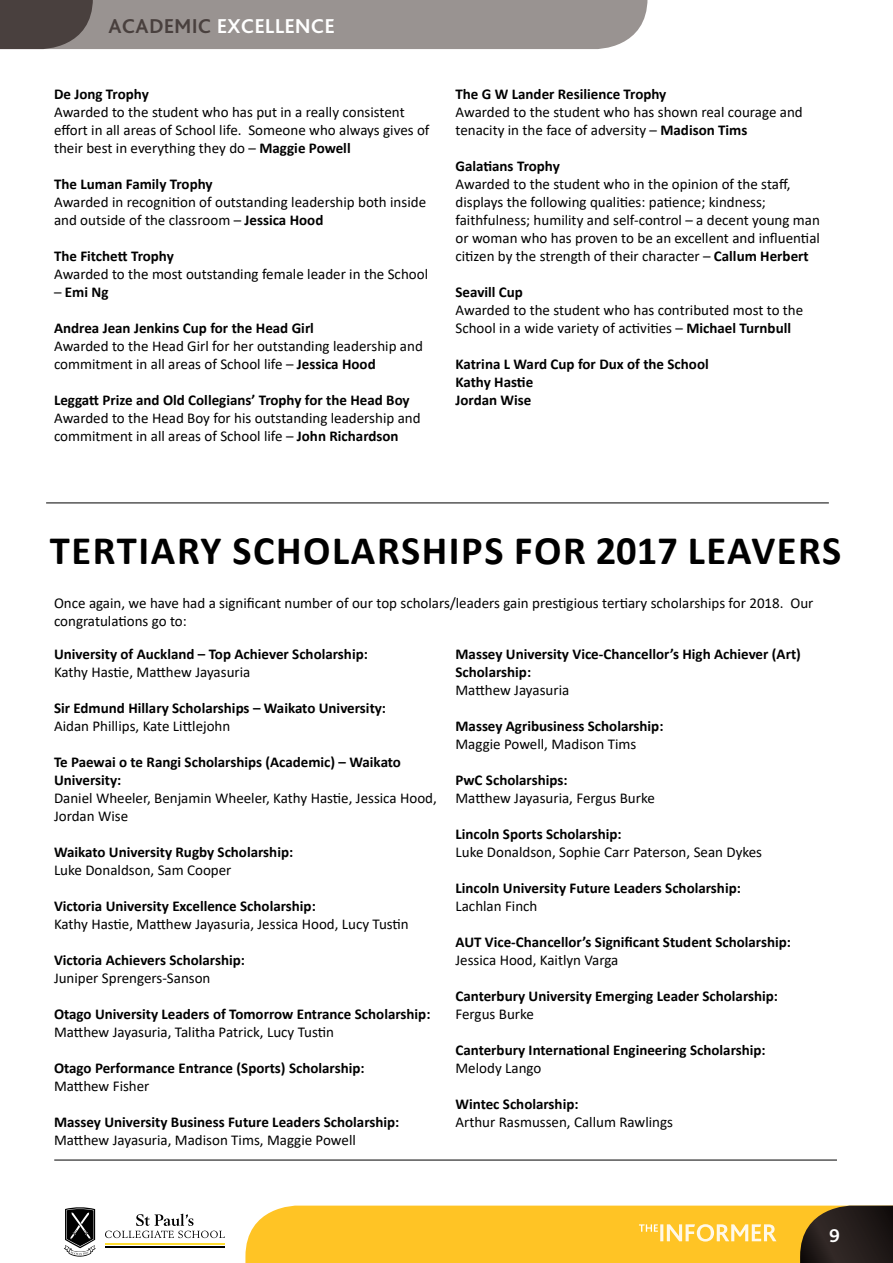
<style>
.page{position:relative;width:893px;height:1263px;background:#fff}
.page>*{position:absolute;margin:0;border:0;box-sizing:border-box;transform-origin:0 0}
.t1{font:700 40.5px "Calibri";letter-spacing:.04em;color:#000}
.t2{font:700 21px "Bliss CE";letter-spacing:.03em;color:#fff}
.t3{font:700 19.5px "Bliss CE";color:#fff}
.t4{font:15px/18px "Calibri";color:#000}
.t5{font:700 15px/18px "Calibri";color:#000}
.s1{color:#49403e}
.s2{font-weight:700}
.s3{font-weight:400}
</style>
<div class="page">
<svg style="left:0;top:0;width:647px;height:49px;background:#908a88"></svg>
<hr style="left:105px;top:1243px;width:120px;height:2px;background:#ffdd30">
<hr style="left:105px;top:1246px;width:120px;height:1px;background:#000">
<svg style="left:64px;top:1207px;width:32px;height:49px"></svg>
<svg style="left:105px;top:1213px;width:120px;height:25px"></svg>
<svg style="left:245px;top:1205px;width:648px;height:58px;background:#e4b22f"></svg>
<hr style="left:54px;top:1160px;width:783px;height:1px;background:#000">
<hr style="left:46px;top:502px;width:783px;height:1px;background:#000">
<h2 class="t2" style="left:108px;top:15px;width:228px"><span class="s1">ACADEMIC</span> EXCELLENCE</h2>
<p class="t5" style="left:54px;top:84px;width:96px">De Jong Trophy</p>
<p class="t4" style="left:54px;top:102px;width:377px">Awarded to the student who has put in a really consistent effort in all areas of School life. Someone who always gives of their best in everything they do – <span class="s2">Maggie Powell</span></p>
<p class="t5" style="left:54px;top:174px;width:160px">The Luman Family Trophy</p>
<p class="t4" style="left:54px;top:192px;width:374px">Awarded in recognition of outstanding leadership both inside and outside of the classroom – <span class="s2">Jessica Hood</span></p>
<p class="t5" style="left:54px;top:246px;width:121px">The Fitchett Trophy</p>
<p class="t4" style="left:54px;top:264px;width:376px">Awarded to the most outstanding female leader in the School</p>
<p class="t5" style="left:54px;top:282px;width:56px"><span class="s3">–</span> Emi Ng</p>
<p class="t5" style="left:54px;top:318px;width:261px">Andrea Jean Jenkins Cup for the Head Girl</p>
<p class="t4" style="left:54px;top:336px;width:370px">Awarded to the Head Girl for her outstanding leadership and commitment in all areas of School life – <span class="s2">Jessica Hood</span></p>
<p class="t5" style="left:54px;top:390px;width:357px">Leggatt Prize and Old Collegians’ Trophy for the Head Boy</p>
<p class="t4" style="left:54px;top:408px;width:368px">Awarded to the Head Boy for his outstanding leadership and commitment in all areas of School life – <span class="s2">John Richardson</span></p>
<p class="t5" style="left:455px;top:84px;width:212px">The G W Lander Resilience Trophy</p>
<p class="t4" style="left:455px;top:102px;width:349px">Awarded to the student who has shown real courage and tenacity in the face of adversity – <span class="s2">Madison Tims</span></p>
<p class="t5" style="left:455px;top:156px;width:106px">Galatians Trophy</p>
<p class="t4" style="left:455px;top:174px;width:366px">Awarded to the student who in the opinion of the staff, displays the following qualities: patience; kindness; faithfulness; humility and self-control – a decent young man or woman who has proven to be an excellent and influential citizen by the strength of their character – <span class="s2">Callum Herbert</span></p>
<p class="t5" style="left:455px;top:282px;width:69px">Seavill Cup</p>
<p class="t4" style="left:455px;top:300px;width:349px">Awarded to the student who has contributed most to the<br>School in a wide variety of activities – <span class="s2">Michael Turnbull</span></p>
<p class="t5" style="left:455px;top:354px;width:255px">Katrina L Ward Cup for Dux of the School<br>Kathy Hastie<br>Jordan Wise</p>
<h1 class="t1" style="left:50px;top:521px;width:793px">TERTIARY SCHOLARSHIPS FOR 2017 LEAVERS</h1>
<p class="t4" style="left:54px;top:594px;width:761px">Once again, we have had a significant number of our top scholars/leaders gain prestigious tertiary scholarships for 2018. Our congratulations go to:</p>
<p class="t5" style="left:54px;top:645px;width:315px">University of Auckland – Top Achiever Scholarship:</p>
<p class="t4" style="left:54px;top:663px;width:198px">Kathy Hastie, Matthew Jayasuria</p>
<p class="t5" style="left:54px;top:699px;width:334px">Sir Edmund Hillary Scholarships – Waikato University:</p>
<p class="t4" style="left:54px;top:717px;width:178px">Aidan Phillips, Kate Littlejohn</p>
<p class="t5" style="left:54px;top:753px;width:349px">Te Paewai o te Rangi Scholarships (Academic) – Waikato<br>University:</p>
<p class="t4" style="left:54px;top:789px;width:384px">Daniel Wheeler, Benjamin Wheeler, Kathy Hastie, Jessica Hood,<br>Jordan Wise</p>
<p class="t5" style="left:54px;top:843px;width:241px">Waikato University Rugby Scholarship:</p>
<p class="t4" style="left:54px;top:861px;width:179px">Luke Donaldson, Sam Cooper</p>
<p class="t5" style="left:54px;top:897px;width:263px">Victoria University Excellence Scholarship:</p>
<p class="t4" style="left:54px;top:915px;width:356px">Kathy Hastie, Matthew Jayasuria, Jessica Hood, Lucy Tustin</p>
<p class="t5" style="left:54px;top:951px;width:193px">Victoria Achievers Scholarship:</p>
<p class="t4" style="left:54px;top:969px;width:158px">Juniper Sprengers-Sanson</p>
<p class="t5" style="left:54px;top:1005px;width:378px">Otago University Leaders of Tomorrow Entrance Scholarship:</p>
<p class="t4" style="left:54px;top:1023px;width:281px">Matthew Jayasuria, Talitha Patrick, Lucy Tustin</p>
<p class="t5" style="left:54px;top:1059px;width:312px">Otago Performance Entrance (Sports) Scholarship:</p>
<p class="t4" style="left:54px;top:1077px;width:97px">Matthew Fisher</p>
<p class="t5" style="left:54px;top:1113px;width:347px">Massey University Business Future Leaders Scholarship:</p>
<p class="t4" style="left:54px;top:1131px;width:303px">Matthew Jayasuria, Madison Tims, Maggie Powell</p>
<p class="t5" style="left:455px;top:645px;width:347px">Massey University Vice-Chancellor’s High Achiever (Art)<br>Scholarship:</p>
<p class="t4" style="left:455px;top:681px;width:115px">Matthew Jayasuria</p>
<p class="t5" style="left:455px;top:717px;width:209px">Massey Agribusiness Scholarship:</p>
<p class="t4" style="left:455px;top:735px;width:182px">Maggie Powell, Madison Tims</p>
<p class="t5" style="left:455px;top:771px;width:114px">PwC Scholarships:</p>
<p class="t4" style="left:455px;top:789px;width:201px">Matthew Jayasuria, Fergus Burke</p>
<p class="t5" style="left:455px;top:825px;width:168px">Lincoln Sports Scholarship:</p>
<p class="t4" style="left:455px;top:843px;width:308px">Luke Donaldson, Sophie Carr Paterson, Sean Dykes</p>
<p class="t5" style="left:455px;top:879px;width:287px">Lincoln University Future Leaders Scholarship:</p>
<p class="t4" style="left:455px;top:897px;width:84px">Lachlan Finch</p>
<p class="t5" style="left:455px;top:933px;width:337px">AUT Vice-Chancellor’s Significant Student Scholarship:</p>
<p class="t4" style="left:455px;top:951px;width:164px">Jessica Hood, Kaitlyn Varga</p>
<p class="t5" style="left:455px;top:987px;width:324px">Canterbury University Emerging Leader Scholarship:</p>
<p class="t4" style="left:455px;top:1005px;width:80px">Fergus Burke</p>
<p class="t5" style="left:455px;top:1041px;width:312px">Canterbury International Engineering Scholarship:</p>
<p class="t4" style="left:455px;top:1059px;width:87px">Melody Lango</p>
<p class="t5" style="left:455px;top:1095px;width:125px">Wintec Scholarship:</p>
<p class="t4" style="left:455px;top:1113px;width:219px">Arthur Rasmussen, Callum Rawlings</p>
<h3 class="t3" style="left:829px;top:1225px;width:12px">9</h3>
</div>
